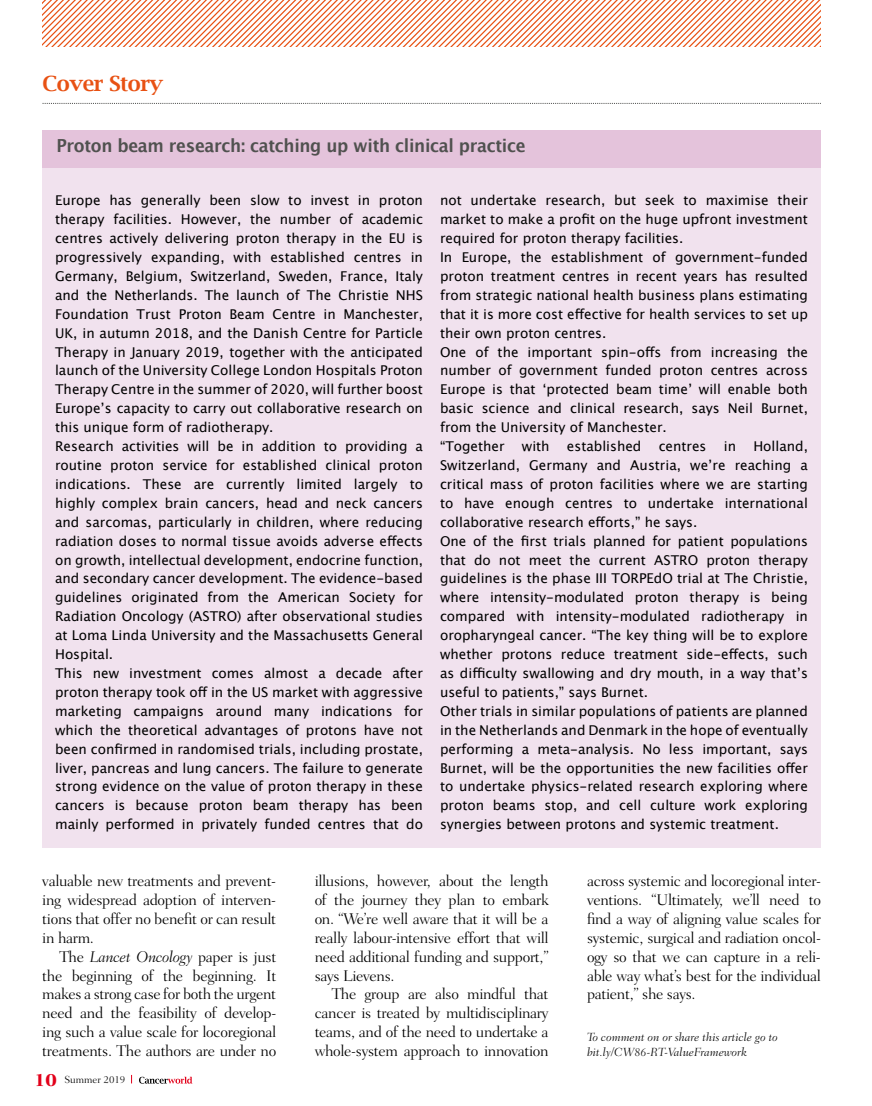
<style>
.page{position:relative;width:872px;height:1106px;background:#fff}
.page>*{position:absolute;margin:0;border:0;box-sizing:border-box;transform-origin:0 0}
.t1{font:600 21px "Lucida Bright";letter-spacing:-.025em;color:#e85113}
.t2{font:700 18px "Lucida Grande";letter-spacing:-.02em;color:#50514f;scale:.94 1}
.t3{font:300 15.75px/18.9px "Fairfield LH";letter-spacing:-.02em;color:#000;text-align:justify}
.t4{font:13.5px/18.9px "Lucida Grande";color:#000}
.t5{font:italic 300 12px/15px "Fairfield LH";color:#000}
.t6{font:300 10.5px "Fairfield LH";color:#000}
.s1{font-style:italic}
.s2{font-weight:800;font-size:18px;color:#e2001a}
</style>
<div class="page">
<svg style="left:139px;top:1076px;width:53px;height:7px"></svg>
<div style="left:42px;top:155px;width:778px;height:693px;background:#f1e2ee"></div>
<div style="left:42px;top:130px;width:778px;height:37px;background:#e4c3db"></div>
<svg style="left:43px;top:103px;width:778px;height:1px"></svg>
<svg style="left:43px;top:0;width:778px;height:47px"></svg>
<h1 class="t1" style="left:43px;top:71px;width:122px">Cover Story</h1>
<h2 class="t2" style="left:57px;top:131px;width:500px">Proton beam research: catching up with clinical practice</h2>
<p class="t4" style="left:55px;top:191px;width:369px">Europe has generally been slow to invest in proton therapy facilities. However, the number of academic centres actively delivering proton therapy in the EU is progressively expanding, with established centres in Germany, Belgium, Switzerland, Sweden, France, Italy and the Netherlands. The launch of The Christie NHS Foundation Trust Proton Beam Centre in Manchester, UK, in autumn 2018, and the Danish Centre for Particle Therapy in January 2019, together with the anticipated launch of the University College London Hospitals Proton Therapy Centre in the summer of 2020, will further boost Europe’s capacity to carry out collaborative research on this unique form of radiotherapy.<br>Research activities will be in addition to providing a routine proton service for established clinical proton indications. These are currently limited largely to highly complex brain cancers, head and neck cancers and sarcomas, particularly in children, where reducing radiation doses to normal tissue avoids adverse effects on growth, intellectual development, endocrine function, and secondary cancer development. The evidence-based guidelines originated from the American Society for Radiation Oncology (ASTRO) after observational studies at Loma Linda University and the Massachusetts General Hospital.<br>This new investment comes almost a decade after proton therapy took off in the US market with aggressive marketing campaigns around many indications for which the theoretical advantages of protons have not been confirmed in randomised trials, including prostate, liver, pancreas and lung cancers. The failure to generate strong evidence on the value of proton therapy in these cancers is because proton beam therapy has been mainly performed in privately funded centres that do</p>
<p class="t4" style="left:440px;top:191px;width:369px">not undertake research, but seek to maximise their market to make a profit on the huge upfront investment required for proton therapy facilities.<br>In Europe, the establishment of government-funded proton treatment centres in recent years has resulted from strategic national health business plans estimating that it is more cost effective for health services to set up their own proton centres.<br>One of the important spin-offs from increasing the number of government funded proton centres across Europe is that ‘protected beam time’ will enable both basic science and clinical research, says Neil Burnet, from the University of Manchester.<br>“Together</p>
<p class="t4" style="left:440px;top:437px;width:369px;text-indent:313px">Holland, Switzerland, Germany and Austria, we’re reaching a critical mass of proton facilities where we are starting to have enough centres to undertake international collaborative research efforts,” he says.<br>One of the first trials planned for patient populations that do not meet the current ASTRO proton therapy guidelines is the phase III TORPEdO trial at The Christie, where intensity-modulated proton therapy is being compared with intensity-modulated radiotherapy in oropharyngeal cancer. “The key thing will be to explore whether protons reduce treatment side-effects, such as difficulty swallowing and dry mouth, in a way that’s useful to patients,” says Burnet.<br>Other trials in similar populations of patients are planned in the Netherlands and Denmark in the hope of eventually performing a meta-analysis. No less important, says Burnet, will be the opportunities the new facilities offer to undertake physics-related research exploring where proton beams stop, and cell culture work exploring synergies between protons and systemic treatment.</p>
<p class="t4" style="left:522px;top:437px;width:29px">with</p>
<p class="t4" style="left:567px;top:437px;width:76px">established</p>
<p class="t4" style="left:658px;top:437px;width:49px">centres</p>
<p class="t4" style="left:724px;top:437px;width:14px">in</p>
<p class="t3" style="left:42px;top:871px;width:235px">valuable new treatments and prevent&shy;ing widespread adoption of interven&shy;tions that offer no benefit or can result in harm.</p>
<p class="t3" style="left:42px;top:947px;width:235px;text-indent:17px">The <span class="s1">Lancet Oncology</span> paper is just the beginning of the beginning. It makes a strong case for both the urgent need and the feasibility of develop&shy;ing such a value scale for locoregional treatments. The authors are under no</p>
<p class="t6" style="left:34px;top:1073px;width:93px"><span class="s2">10</span> Summer 2019</p>
<p class="t3" style="left:315px;top:871px;width:235px">illusions, however, about the length of the journey they plan to embark on. “We’re well aware that it will be a really labour-intensive effort that will need additional funding and support,” says Lievens.</p>
<p class="t3" style="left:315px;top:984px;width:235px;text-indent:17px">The group are also mindful that cancer is treated by multidisciplinary teams, and of the need to undertake a whole-system approach to innovation</p>
<p class="t3" style="left:587px;top:871px;width:235px">across systemic and locoregional inter&shy;ventions. “Ultimately, we’ll need to find a way of aligning value scales for systemic, surgical and radiation oncol&shy;ogy so that we can capture in a reli&shy;able way what’s best for the individual patient,” she says.</p>
<p class="t5" style="left:587px;top:1029px;width:192px">To comment on or share this article go to bit.ly/CW86-RT-ValueFramework</p>
</div>
